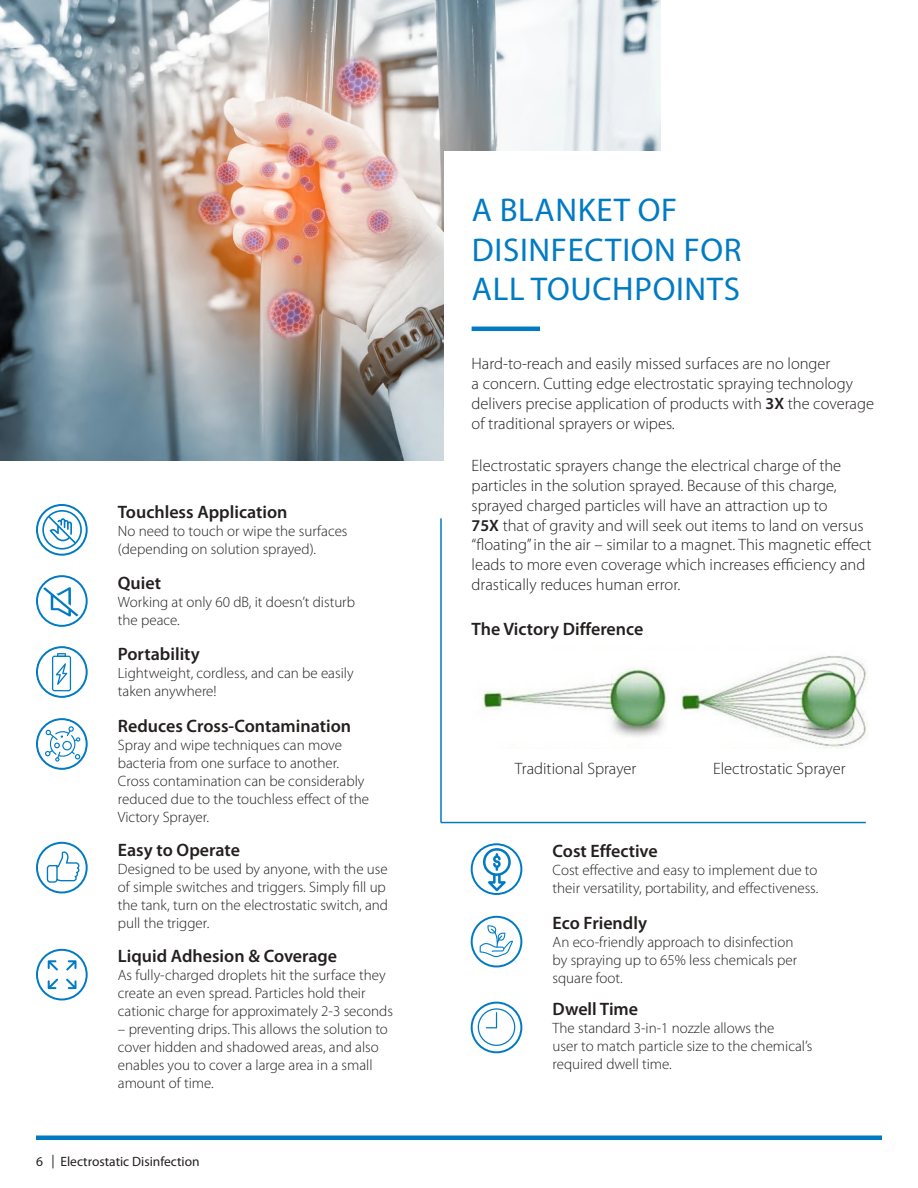
<style>
.page{position:relative;width:918px;height:1188px;background:#fff}
.page>*{position:absolute;margin:0;border:0;box-sizing:border-box;transform-origin:0 0}
.t1{font:33px/39.6px "Myriad Pro";letter-spacing:.02em;color:#007bc3}
.t2{font:600 18px "Myriad Pro";color:#241f1f}
.t3{font:300 16.5px/19.8px "Myriad Pro";color:#241f1f}
.t4{font:300 15px/18px "Myriad Pro";color:#241f1f}
.t5{font:13.5px "Myriad Pro";color:#241f1f}
.s1{font-weight:600}
</style>
<div class="page">
<hr style="left:36px;top:1136px;width:846px;height:4px;background:#007bc3">
<img style="left:0;top:0;width:661px;height:461px">
<div style="left:445px;top:151px;width:473px;height:448px;background:#fff"></div>
<hr style="left:472px;top:327px;width:68px;height:4px;background:#007bc3">
<img style="left:482px;top:656px;width:386px;height:92px">
<div style="left:36px;top:504px;width:52px;height:52px;border:2px solid #007bc3;border-radius:50%"></div>
<div style="left:36px;top:646px;width:52px;height:52px;border:2px solid #007bc3;border-radius:50%"></div>
<div style="left:36px;top:575px;width:52px;height:52px;border:2px solid #007bc3;border-radius:50%"></div>
<div style="left:36px;top:718px;width:52px;height:52px;border:2px solid #007bc3;border-radius:50%"></div>
<div style="left:36px;top:949px;width:52px;height:51px;border:2px solid #007bc3;border-radius:50%"></div>
<div style="left:36px;top:842px;width:52px;height:51px;border:2px solid #007bc3;border-radius:50%"></div>
<div style="left:471px;top:916px;width:51px;height:51px;border:2px solid #007bc3;border-radius:50%"></div>
<div style="left:471px;top:843px;width:51px;height:52px;border:2px solid #007bc3;border-radius:50%"></div>
<div style="left:471px;top:1002px;width:51px;height:51px;border:2px solid #007bc3;border-radius:50%"></div>
<svg style="left:43px;top:587px;width:35px;height:29px"></svg>
<svg style="left:52px;top:653px;width:19px;height:38px"></svg>
<svg style="left:47px;top:851px;width:32px;height:32px"></svg>
<svg style="left:48px;top:960px;width:10px;height:10px"></svg>
<svg style="left:66px;top:979px;width:11px;height:10px"></svg>
<svg style="left:48px;top:979px;width:10px;height:10px"></svg>
<svg style="left:66px;top:960px;width:11px;height:10px"></svg>
<svg style="left:42px;top:510px;width:40px;height:40px"></svg>
<svg style="left:45px;top:726px;width:35px;height:36px"></svg>
<svg style="left:483px;top:848px;width:28px;height:43px"></svg>
<svg style="left:480px;top:925px;width:33px;height:32px"></svg>
<hr style="left:440px;top:518px;width:2px;height:305px;background:#007bc3">
<hr style="left:441px;top:822px;width:425px;height:1px;background:#007bc3">
<svg style="left:478px;top:1008px;width:37px;height:38px"></svg>
<p class="t2" style="left:118px;top:500px;width:171px">Touchless Application</p>
<p class="t4" style="left:118px;top:521px;width:231px">No need to touch or wipe the surfaces (depending on solution sprayed).</p>
<p class="t2" style="left:118px;top:571px;width:45px">Quiet</p>
<p class="t4" style="left:118px;top:592px;width:239px">Working at only 60 dB, it doesn’t disturb the peace.</p>
<p class="t2" style="left:118px;top:642px;width:83px">Portability</p>
<p class="t4" style="left:118px;top:664px;width:237px">Lightweight, cordless, and can be easily taken anywhere!</p>
<p class="t2" style="left:118px;top:715px;width:235px">Reduces Cross-Contamination</p>
<p class="t4" style="left:118px;top:736px;width:253px">Spray and wipe techniques can move bacteria from one surface to another.<br>Cross contamination can be considerably reduced due to the touchless effect of the Victory Sprayer.</p>
<p class="t2" style="left:118px;top:838px;width:124px">Easy to Operate</p>
<p class="t4" style="left:118px;top:860px;width:272px">Designed to be used by anyone, with the use of simple switches and triggers. Simply fill up the tank, turn on the electrostatic switch, and pull the trigger.</p>
<p class="t2" style="left:118px;top:945px;width:221px">Liquid Adhesion &amp; Coverage</p>
<p class="t4" style="left:118px;top:966px;width:277px">As fully-charged droplets hit the surface they create an even spread. Particles hold their cationic charge for approximately 2-3 seconds</p>
<p class="t4" style="left:118px;top:1020px;width:272px">– preventing drips. This allows the solution to cover hidden and shadowed areas, and also enables you to cover a large area in a small amount of time.</p>
<p class="t5" style="left:36px;top:1153px;width:165px">6 | Electrostatic Disinfection</p>
<h1 class="t1" style="left:472px;top:190px;width:271px">A BLANKET OF<br>DISINFECTION FOR<br>ALL TOUCHPOINTS</h1>
<p class="t3" style="left:472px;top:354px;width:404px">Hard-to-reach and easily missed surfaces are no longer<br>a concern. Cutting edge electrostatic spraying technology delivers precise application of products with <span class="s1">3X</span> the coverage of traditional sprayers or wipes.</p>
<p class="t3" style="left:472px;top:456px;width:402px">Electrostatic sprayers change the electrical charge of the particles in the solution sprayed. Because of this charge, sprayed charged particles will have an attraction up to<br><span class="s1">75X</span> that of gravity and will seek out items to land on versus “floating” in the air – similar to a magnet. This magnetic effect leads to more even coverage which increases efficiency and drastically reduces human error.</p>
<p class="t2" style="left:472px;top:618px;width:173px">The Victory Difference</p>
<p class="t3" style="left:515px;top:758px;width:123px">Traditional Sprayer</p>
<p class="t3" style="left:713px;top:758px;width:134px">Electrostatic Sprayer</p>
<p class="t2" style="left:553px;top:839px;width:107px">Cost Effective</p>
<p class="t4" style="left:553px;top:861px;width:267px">Cost effective and easy to implement due to their versatility, portability, and effectiveness.</p>
<p class="t2" style="left:553px;top:912px;width:96px">Eco Friendly</p>
<p class="t4" style="left:553px;top:933px;width:246px">An eco-friendly approach to disinfection by spraying up to 65% less chemicals per square foot.</p>
<p class="t2" style="left:553px;top:997px;width:87px">Dwell Time</p>
<p class="t4" style="left:553px;top:1018px;width:261px">The standard 3-in-1 nozzle allows the<br>user to match particle size to the chemical’s required dwell time.</p>
</div>
